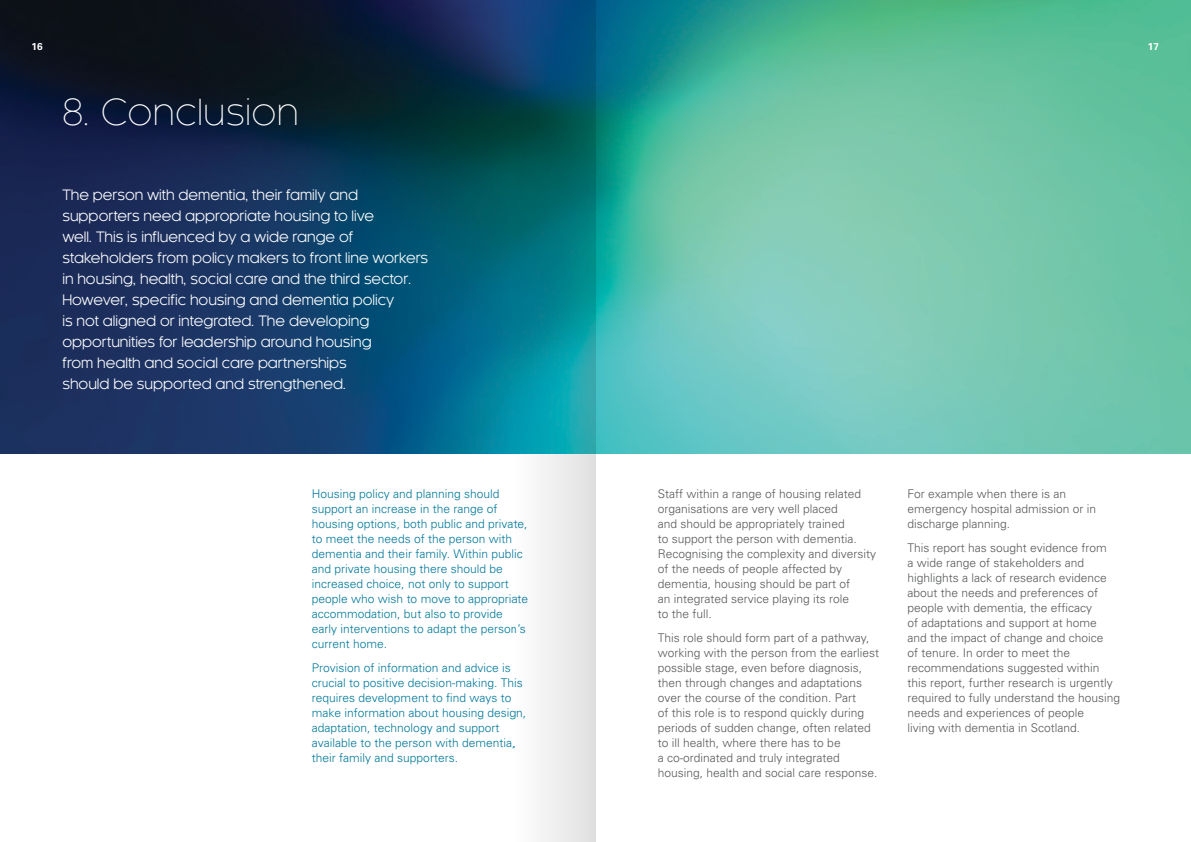
<style>
.page{position:relative;width:1191px;height:842px;background:#fff}
.page>*{position:absolute;margin:0;border:0;box-sizing:border-box;transform-origin:0 0}
.t1{font:300 35px "Kaleko 105";letter-spacing:.025em;color:#fff}
.t2{font:14px/21px "Kaleko 105";color:#fff}
.t3{font:300 12px/15px "Univers";color:#58595b}
.t4{font:300 12px/15px "Univers";color:#00789a}
.t5{font:700 10px "Univers";color:#fff}
</style>
<div class="page">
<img style="left:0;top:0;width:1191px;height:453px">
<svg style="left:514px;top:0;width:81px;height:842px"></svg>
<p class="t5" style="left:32px;top:40px;width:13px">16</p>
<p class="t5" style="left:1148px;top:40px;width:13px">17</p>
<p class="t1" style="left:62px;top:93px;width:238px">8. Conclusion</p>
<p class="t2" style="left:62px;top:185px;width:367px">The person with dementia, their family and supporters need appropriate housing to live<br>well. This is influenced by a wide range of stakeholders from policy makers to front line workers in housing, health, social care and the third sector.<br>However, specific housing and dementia policy<br>is not aligned or integrated. The developing opportunities for leadership around housing<br>from health and social care partnerships<br>should be supported and strengthened.</p>
<p class="t4" style="left:312px;top:486px;width:218px">Housing policy and planning should support an increase in the range of housing options, both public and private, to meet the needs of the person with dementia and their family. Within public and private housing there should be increased choice, not only to support people who wish to move to appropriate accommodation, but also to provide early interventions to adapt the person’s current home.</p>
<p class="t4" style="left:312px;top:660px;width:216px">Provision of information and advice is crucial to positive decision-making. This requires development to find ways to make information about housing design, adaptation, technology and support available to the person with dementia, their family and supporters.</p>
<p class="t3" style="left:658px;top:486px;width:220px">Staff within a range of housing related organisations are very well placed<br>and should be appropriately trained<br>to support the person with dementia.<br>Recognising the complexity and diversity of the needs of people affected by dementia, housing should be part of<br>an integrated service playing its role<br>to the full.</p>
<p class="t3" style="left:658px;top:630px;width:223px">This role should form part of a pathway, working with the person from the earliest possible stage, even before diagnosis, then through changes and adaptations over the course of the condition. Part<br>of this role is to respond quickly during periods of sudden change, often related to ill health, where there has to be<br>a co-ordinated and truly integrated housing, health and social care response.</p>
<p class="t3" style="left:907px;top:486px;width:190px">For example when there is an emergency hospital admission or in discharge planning.</p>
<p class="t3" style="left:907px;top:540px;width:214px">This report has sought evidence from<br>a wide range of stakeholders and highlights a lack of research evidence about the needs and preferences of people with dementia, the efficacy<br>of adaptations and support at home<br>and the impact of change and choice<br>of tenure. In order to meet the recommendations suggested within this report, further research is urgently required to fully understand the housing needs and experiences of people<br>living with dementia in Scotland.</p>
</div>
